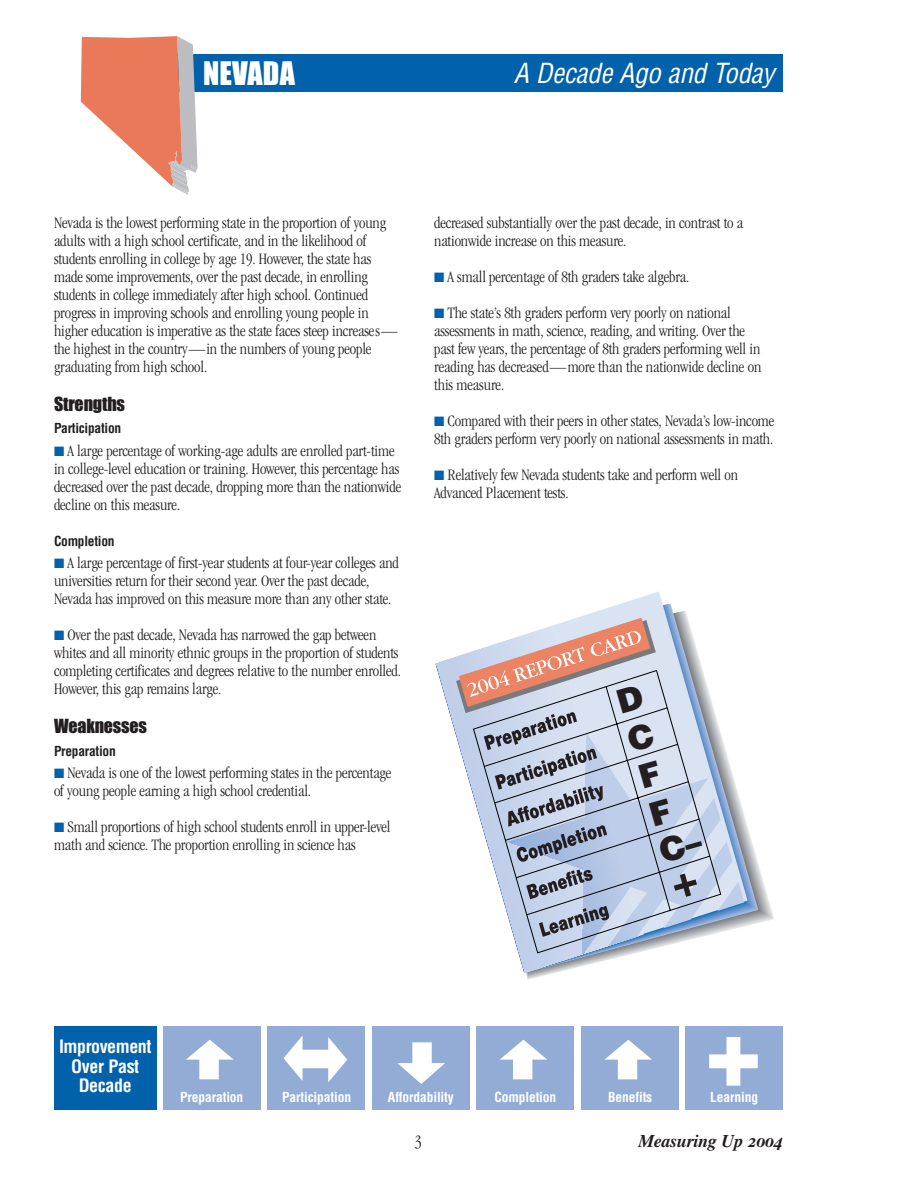
<style>
.page{position:relative;width:918px;height:1188px;background:#fff}
.page>*{position:absolute;margin:0;border:0;box-sizing:border-box;transform-origin:0 0}
.t1{font:900 33px/38.7px "Helvetica";color:#231f20}
.t2{font:30px "Impact";letter-spacing:.005em;color:#fff}
.t3{font:italic condensed 27px "Helvetica";letter-spacing:-.01em;color:#fff}
.t4{font:700 condensed 18px/19.5px "Helvetica";letter-spacing:-.02em;color:#fff;text-align:center}
.t5{font:18px "Impact";letter-spacing:-.01em;color:#231f20}
.t6{font:18px "Times Bold Italic Os F";letter-spacing:-.015em;color:#231f20}
.t7{font:300 condensed 18px "Garamond";color:#231f20}
.t8{font:300 condensed 16.5px/18px "Garamond";letter-spacing:-.01em;color:#231f20}
.t9{font:700 condensed 13.5px "Helvetica";letter-spacing:-.01em;color:#fff}
.t10{font:700 condensed 13.5px "Helvetica";letter-spacing:-.02em;color:#231f20}
.s1{color:#0161aa}
</style>
<div class="page">
<div style="left:581px;top:1026px;width:98px;height:84px;background:#93acd6"></div>
<svg style="left:604px;top:1040px;width:48px;height:39px"></svg>
<div style="left:685px;top:1026px;width:98px;height:84px;background:#93acd6"></div>
<svg style="left:709px;top:1037px;width:49px;height:49px"></svg>
<div style="left:476px;top:1026px;width:98px;height:84px;background:#93acd6"></div>
<svg style="left:500px;top:1040px;width:47px;height:39px"></svg>
<div style="left:372px;top:1026px;width:98px;height:84px;background:#93acd6"></div>
<svg style="left:397px;top:1042px;width:48px;height:42px"></svg>
<div style="left:267px;top:1026px;width:98px;height:84px;background:#93acd6"></div>
<svg style="left:284px;top:1036px;width:63px;height:46px"></svg>
<div style="left:163px;top:1026px;width:98px;height:84px;background:#93acd6"></div>
<svg style="left:186px;top:1040px;width:48px;height:39px"></svg>
<div style="left:167px;top:54px;width:616px;height:38px;background:#0161aa"></div>
<div style="left:54px;top:1026px;width:103px;height:84px;background:#0161aa"></div>
<svg style="left:81px;top:36px;width:117px;height:159px"></svg>
<svg style="left:577px;top:591px;width:171px;height:338px"></svg>
<svg style="left:722px;top:733px;width:10px;height:199px;background:#bac5d7"></svg>
<svg style="left:722px;top:882px;width:22px;height:29px"></svg>
<svg style="left:656px;top:670px;width:66px;height:278px;background:#bfccde"></svg>
<svg style="left:436px;top:618px;width:220px;height:355px"></svg>
<svg style="left:671px;top:871px;width:28px;height:28px"></svg>
<h2 class="t2" style="left:203px;top:64px;width:93px">NEVADA</h2>
<h3 class="t3" style="left:514px;top:63px;width:262px">A Decade Ago and Today</h3>
<p class="t8" style="left:54px;top:215px;width:345px">Nevada is the lowest performing state in the proportion of young adults with a high school certificate, and in the likelihood of students enrolling in college by age 19. However, the state has made some improvements, over the past decade, in enrolling students in college immediately after high school. Continued progress in improving schools and enrolling young people in higher education is imperative as the state faces steep increases— the highest in the country—in the numbers of young people graduating from high school.</p>
<p class="t5" style="left:54px;top:398px;width:73px">Strengths</p>
<p class="t10" style="left:54px;top:423px;width:69px">Participation</p>
<p class="t8" style="left:54px;top:443px;width:349px"><span class="s1">■</span> A large percentage of working-age adults are enrolled part-time in college-level education or training. However, this percentage has decreased over the past decade, dropping more than the nationwide decline on this measure.</p>
<p class="t10" style="left:54px;top:536px;width:62px">Completion</p>
<p class="t8" style="left:54px;top:555px;width:347px"><span class="s1">■</span> A large percentage of first-year students at four-year colleges and universities return for their second year. Over the past decade,<br>Nevada has improved on this measure more than any other state.</p>
<p class="t8" style="left:54px;top:627px;width:349px"><span class="s1">■</span> Over the past decade, Nevada has narrowed the gap between whites and all minority ethnic groups in the proportion of students completing certificates and degrees relative to the number enrolled.<br>However, this gap remains large.</p>
<p class="t5" style="left:54px;top:720px;width:95px">Weaknesses</p>
<p class="t10" style="left:54px;top:746px;width:63px">Preparation</p>
<p class="t8" style="left:54px;top:765px;width:339px"><span class="s1">■</span> Nevada is one of the lowest performing states in the percentage of young people earning a high school credential.</p>
<p class="t8" style="left:54px;top:819px;width:338px"><span class="s1">■</span> Small proportions of high school students enroll in upper-level math and science. The proportion enrolling in science has</p>
<p class="t8" style="left:434px;top:215px;width:311px">decreased substantially over the past decade, in contrast to a nationwide increase on this measure.</p>
<p class="t8" style="left:434px;top:269px;width:257px"><span class="s1">■</span> A small percentage of 8th graders take algebra.</p>
<p class="t8" style="left:434px;top:305px;width:329px"><span class="s1">■</span> The state’s 8th graders perform very poorly on national assessments in math, science, reading, and writing. Over the past few years, the percentage of 8th graders performing well in reading has decreased—more than the nationwide decline on this measure.</p>
<p class="t8" style="left:434px;top:413px;width:342px"><span class="s1">■</span> Compared with their peers in other states, Nevada’s low-income<br>8th graders perform very poorly on national assessments in math.</p>
<p class="t8" style="left:434px;top:467px;width:305px"><span class="s1">■</span> Relatively few Nevada students take and perform well on<br>Advanced Placement tests.</p>
<h1 class="t1" style="left:613px;top:687px;width:44px;rotate:-16deg">D<br>C<br>F<br>F<br>C–</h1>
<p class="t4" style="left:59px;top:1039px;width:94px">Improvement<br>Over Past<br>Decade</p>
<p class="t9" style="left:180px;top:1092px;width:65px">Preparation</p>
<p class="t9" style="left:282px;top:1092px;width:70px">Participation</p>
<p class="t9" style="left:388px;top:1092px;width:67px">Affordability</p>
<p class="t9" style="left:495px;top:1092px;width:63px">Completion</p>
<p class="t9" style="left:608px;top:1092px;width:46px">Benefits</p>
<p class="t9" style="left:710px;top:1092px;width:49px">Learning</p>
<p class="t7" style="left:415px;top:1134px;width:9px">3</p>
<p class="t6" style="left:638px;top:1134px;width:146px">Measuring Up 2004</p>
</div>
